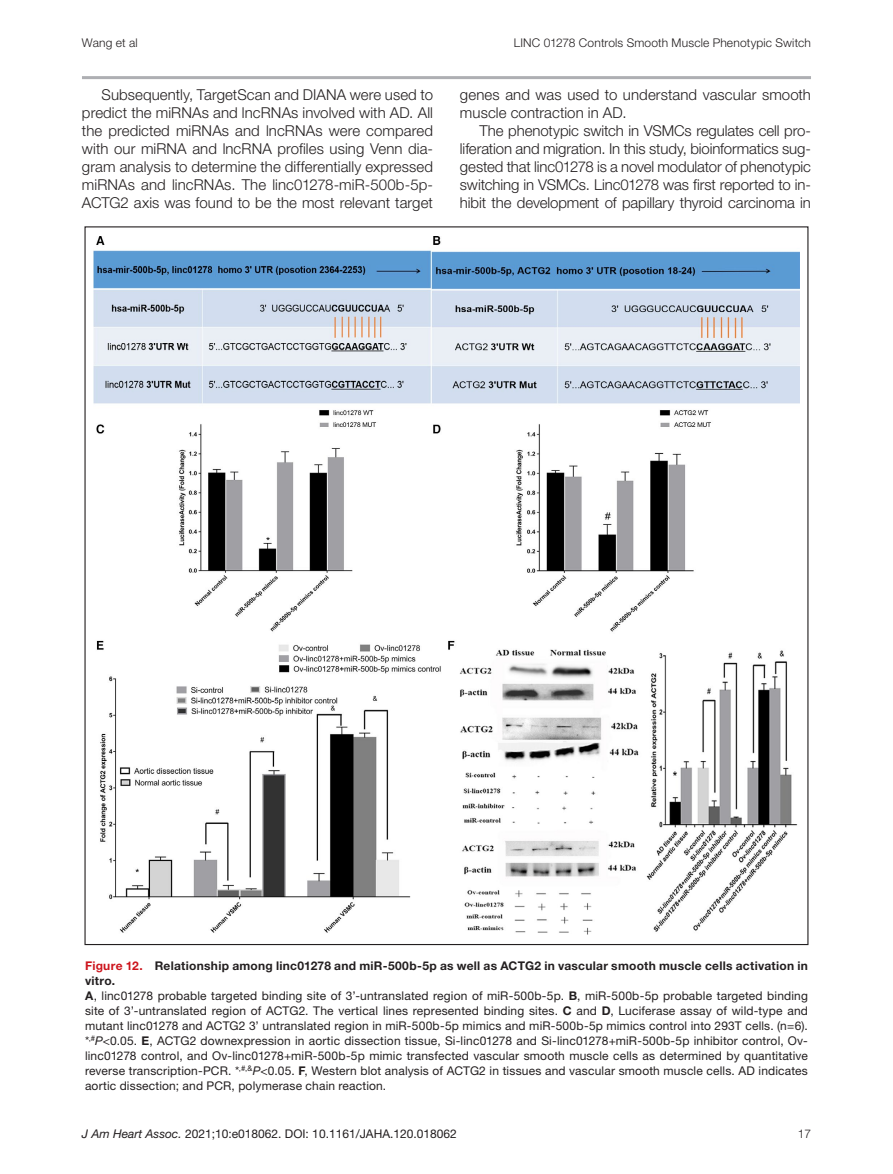
<style>
.page{position:relative;width:893px;height:1174px;background:#fff}
.page>*{position:absolute;margin:0;border:0;box-sizing:border-box;transform-origin:0 0}
.t1{font:300 15px/18px "Helvetica Neue LT Std";color:#231f20;text-align:justify}
.t2{font:12px/15px "Helvetica Neue LT Std";letter-spacing:.01em;color:#231f20}
.t3{font:300 12px "Helvetica Neue LT Std";letter-spacing:.015em;color:#231f20}
.s1{font-weight:700;color:#cd151d}
.s2{font-weight:700}
.s3{font-style:italic}
</style>
<div class="page">
<img style="left:94px;top:236px;width:705px;height:699px">
<hr style="left:82px;top:76px;width:729px;height:3px;background:#aeafb3">
<p class="t3" style="left:82px;top:35px;width:57px">Wang et al</p>
<p class="t3" style="left:514px;top:35px;width:299px">LINC 01278 Controls Smooth Muscle Phenotypic Switch</p>
<p class="t1" style="left:82px;top:85px;width:353px;text-indent:20px">Subsequently, TargetScan and DIANA were used to predict the miRNAs and lncRNAs involved with AD. All the predicted miRNAs and lncRNAs were compared with our miRNA and lncRNA profiles using Venn dia&shy;gram analysis to determine the differentially expressed miRNAs and lincRNAs. The linc01278-miR-500b-5p-ACTG2 axis was found to be the most relevant target</p>
<p class="t1" style="left:460px;top:85px;width:353px">genes and was used to understand vascular smooth muscle contraction in AD.</p>
<p class="t1" style="left:460px;top:121px;width:353px;text-indent:19px">The phenotypic switch in VSMCs regulates cell pro&shy;liferation and migration. In this study, bioinformatics sug&shy;gested that linc01278 is a novel modulator of phenotypic switching in VSMCs. Linc01278 was first reported to in&shy;hibit the development of papillary thyroid carcinoma in</p>
<p class="t2" style="left:85px;top:958px;width:724px"><span class="s1">Figure 12.</span> <span class="s2">Relationship among linc01278 and miR-500b-5p as well as ACTG2 in vascular smooth muscle cells activation in vitro.<br>A</span>, linc01278 probable targeted binding site of 3’-untranslated region of miR-500b-5p. <span class="s2">B</span>, miR-500b-5p probable targeted binding site of 3’-untranslated region of ACTG2. The vertical lines represented binding sites. <span class="s2">C</span> and <span class="s2">D</span>, Luciferase assay of wild-type and mutant linc01278 and ACTG2 3’ untranslated region in miR-500b-5p mimics and miR-500b-5p mimics control into 293T cells. (n=6). *<sup>,#</sup><span class="s3">P</span>&lt;0.05. <span class="s2">E</span>, ACTG2 downexpression in aortic dissection tissue, Si-linc01278 and Si-linc01278+miR-500b-5p inhibitor control, Ov&shy;linc01278 control, and Ov-linc01278+miR-500b-5p mimic transfected vascular smooth muscle cells as determined by quantitative reverse transcription-PCR. *<sup>,#,&amp;</sup><span class="s3">P</span>&lt;0.05. <span class="s2">F</span>, Western blot analysis of ACTG2 in tissues and vascular smooth muscle cells. AD indicates aortic dissection; and PCR, polymerase chain reaction.</p>
<p class="t2" style="left:82px;top:1126px;width:376px"><span class="s3">J Am Heart Assoc.</span> 2021;10:e018062. DOI: 10.1161/JAHA.120.018062</p>
<p class="t3" style="left:798px;top:1126px;width:15px">17</p>
</div>
